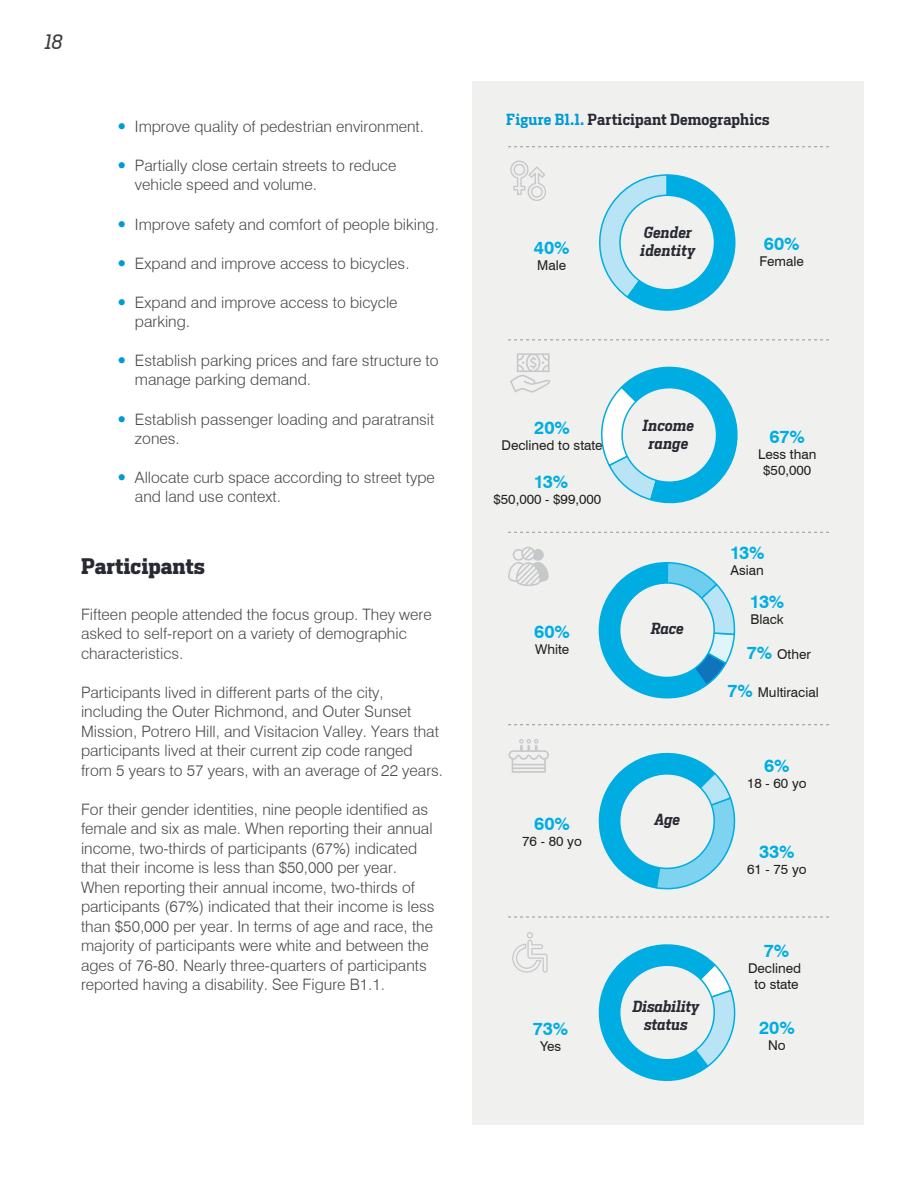
<style>
.page{position:relative;width:918px;height:1188px;background:#fff}
.page>*{position:absolute;margin:0;border:0;box-sizing:border-box;transform-origin:0 0}
.Body_Text{font:700 21px "Heron Serif";color:#282932}
.t1{font:italic 19.5px "Heron Serif";color:#3e3e3f}
.t2{font:700 18px "Swiss 721 BT";letter-spacing:-.005em;color:#00ade2}
.Body_Text-2{font:300 15.75px/19.5px "Swiss 721 BT";color:#494a4b}
.t3{font:italic 600 15px/18px "Heron Serif";color:#282932;text-align:center}
.Figure_Table_Map_Tit{font:600 15px "Heron Serif";letter-spacing:.01em;color:#282932}
.t4{font:13.5px/16.2px "Swiss 721 BT";color:#231f20;text-align:center}
.s1{color:#009ad5}
.s2{font-weight:700;font-size:18px;color:#00ade2}
</style>
<div class="page">
<div style="left:472px;top:81px;width:392px;height:1043px;background:#f0f1ef"></div>
<svg style="left:599px;top:562px;width:137px;height:137px"></svg>
<svg style="left:599px;top:174px;width:137px;height:137px"></svg>
<div style="left:620px;top:195px;width:95px;height:95px;background:#f0f1ef;border-radius:50%"></div>
<div style="left:619px;top:195px;width:96px;height:96px;border:2px solid #00ade2;border-radius:50%"></div>
<div style="left:620px;top:583px;width:94px;height:94px;background:#f0f1ef;border-radius:50%"></div>
<div style="left:619px;top:582px;width:96px;height:96px;border:2px solid #00ade2;border-radius:50%"></div>
<svg style="left:598px;top:944px;width:138px;height:137px"></svg>
<svg style="left:601px;top:366px;width:137px;height:138px"></svg>
<div style="left:622px;top:388px;width:95px;height:94px;background:#f0f1ef;border-radius:50%"></div>
<div style="left:621px;top:387px;width:96px;height:96px;border:2px solid #00ade2;border-radius:50%"></div>
<svg style="left:598px;top:752px;width:138px;height:138px"></svg>
<div style="left:620px;top:774px;width:94px;height:94px;background:#f0f1ef;border-radius:50%"></div>
<div style="left:619px;top:773px;width:96px;height:96px;border:2px solid #00ade2;border-radius:50%"></div>
<div style="left:620px;top:965px;width:94px;height:95px;background:#f0f1ef;border-radius:50%"></div>
<div style="left:619px;top:964px;width:96px;height:96px;border:2px solid #00ade2;border-radius:50%"></div>
<svg style="left:508px;top:917px;width:321px;height:1px"></svg>
<svg style="left:508px;top:724px;width:321px;height:1px"></svg>
<svg style="left:508px;top:532px;width:321px;height:1px"></svg>
<svg style="left:508px;top:340px;width:321px;height:1px"></svg>
<svg style="left:508px;top:146px;width:321px;height:1px"></svg>
<svg style="left:509px;top:739px;width:40px;height:34px"></svg>
<svg style="left:510px;top:161px;width:36px;height:40px"></svg>
<svg style="left:512px;top:932px;width:36px;height:41px"></svg>
<svg style="left:510px;top:353px;width:40px;height:40px"></svg>
<svg style="left:508px;top:547px;width:41px;height:39px"></svg>
<p class="t1" style="left:45px;top:30px;width:19px">18</p>
<p class="Body_Text-2" style="left:135px;top:117px;width:291px">Improve quality of pedestrian environment.</p>
<p class="Body_Text-2" style="left:135px;top:156px;width:263px">Partially close certain streets to reduce vehicle speed and volume.</p>
<p class="Body_Text-2" style="left:135px;top:214px;width:305px">Improve safety and comfort of people biking.</p>
<p class="Body_Text-2" style="left:135px;top:253px;width:276px">Expand and improve access to bicycles.</p>
<p class="Body_Text-2" style="left:135px;top:292px;width:264px">Expand and improve access to bicycle parking.</p>
<p class="Body_Text-2" style="left:135px;top:351px;width:305px">Establish parking prices and fare structure to manage parking demand.</p>
<p class="Body_Text-2" style="left:135px;top:409px;width:301px">Establish passenger loading and paratransit zones.</p>
<p class="Body_Text-2" style="left:135px;top:468px;width:301px">Allocate curb space according to street type and land use context.</p>
<p class="Body_Text" style="left:81px;top:552px;width:125px">Participants</p>
<p class="Body_Text-2" style="left:81px;top:604px;width:352px">Fifteen people attended the focus group. They were asked to self-report on a variety of demographic characteristics.</p>
<p class="Body_Text-2" style="left:81px;top:682px;width:364px">Participants lived in different parts of the city, including the Outer Richmond, and Outer Sunset Mission, Potrero Hill, and Visitacion Valley. Years that participants lived at their current zip code ranged from 5 years to 57 years, with an average of 22 years.</p>
<p class="Body_Text-2" style="left:81px;top:799px;width:355px">For their gender identities, nine people identified as female and six as male. When reporting their annual income, two-thirds of participants (67%) indicated that their income is less than $50,000 per year.<br>When reporting their annual income, two-thirds of participants (67%) indicated that their income is less than $50,000 per year. In terms of age and race, the majority of participants were white and between the ages of 76-80. Nearly three-quarters of participants reported having a disability. See Figure B1.1.</p>
<p class="Figure_Table_Map_Tit" style="left:506px;top:109px;width:265px"><span class="s1">Figure B1.1.</span> Participant Demographics</p>
<p class="t2" style="left:534px;top:237px;width:37px">40%</p>
<p class="t4" style="left:537px;top:257px;width:30px">Male</p>
<p class="t3" style="left:641px;top:224px;width:56px;text-align:left">Gender identity</p>
<p class="t2" style="left:764px;top:232px;width:37px">60%</p>
<p class="t4" style="left:760px;top:253px;width:46px">Female</p>
<p class="t2" style="left:534px;top:417px;width:37px">20%</p>
<p class="t4" style="left:501px;top:437px;width:103px">Declined to state</p>
<p class="t2" style="left:534px;top:470px;width:36px">13%</p>
<p class="t4" style="left:493px;top:491px;width:109px">$50,000 - $99,000</p>
<p class="t3" style="left:643px;top:416px;width:53px">Income range</p>
<p class="t2" style="left:769px;top:425px;width:37px">67%</p>
<p class="t4" style="left:758px;top:446px;width:60px">Less than $50,000</p>
<p class="t2" style="left:534px;top:621px;width:37px">60%</p>
<p class="t4" style="left:535px;top:641px;width:36px">White</p>
<p class="t3" style="left:651px;top:619px;width:34px">Race</p>
<p class="t2" style="left:730px;top:542px;width:36px">13%</p>
<p class="t4" style="left:731px;top:562px;width:35px">Asian</p>
<p class="t2" style="left:750px;top:590px;width:36px">13%</p>
<p class="t4" style="left:750px;top:611px;width:35px">Black</p>
<p class="t4" style="left:747px;top:646px;width:66px"><span class="s2">7%</span> Other</p>
<p class="t4" style="left:727px;top:684px;width:93px"><span class="s2">7%</span> Multiracial</p>
<p class="t2" style="left:764px;top:754px;width:27px">6%</p>
<p class="t4" style="left:747px;top:775px;width:61px">18 - 60 yo</p>
<p class="t2" style="left:534px;top:813px;width:37px">60%</p>
<p class="t4" style="left:522px;top:833px;width:61px">76 - 80 yo</p>
<p class="t3" style="left:655px;top:810px;width:27px">Age</p>
<p class="t2" style="left:759px;top:840px;width:37px">33%</p>
<p class="t4" style="left:747px;top:861px;width:61px">61 - 75 yo</p>
<p class="t2" style="left:764px;top:939px;width:27px">7%</p>
<p class="t4" style="left:748px;top:960px;width:55px">Declined to state</p>
<p class="t2" style="left:533px;top:1017px;width:37px">73%</p>
<p class="t4" style="left:540px;top:1038px;width:22px">Yes</p>
<p class="t3" style="left:633px;top:997px;width:68px">Disability status</p>
<p class="t2" style="left:759px;top:1017px;width:37px">20%</p>
<p class="t4" style="left:768px;top:1037px;width:19px">No</p>
</div>
